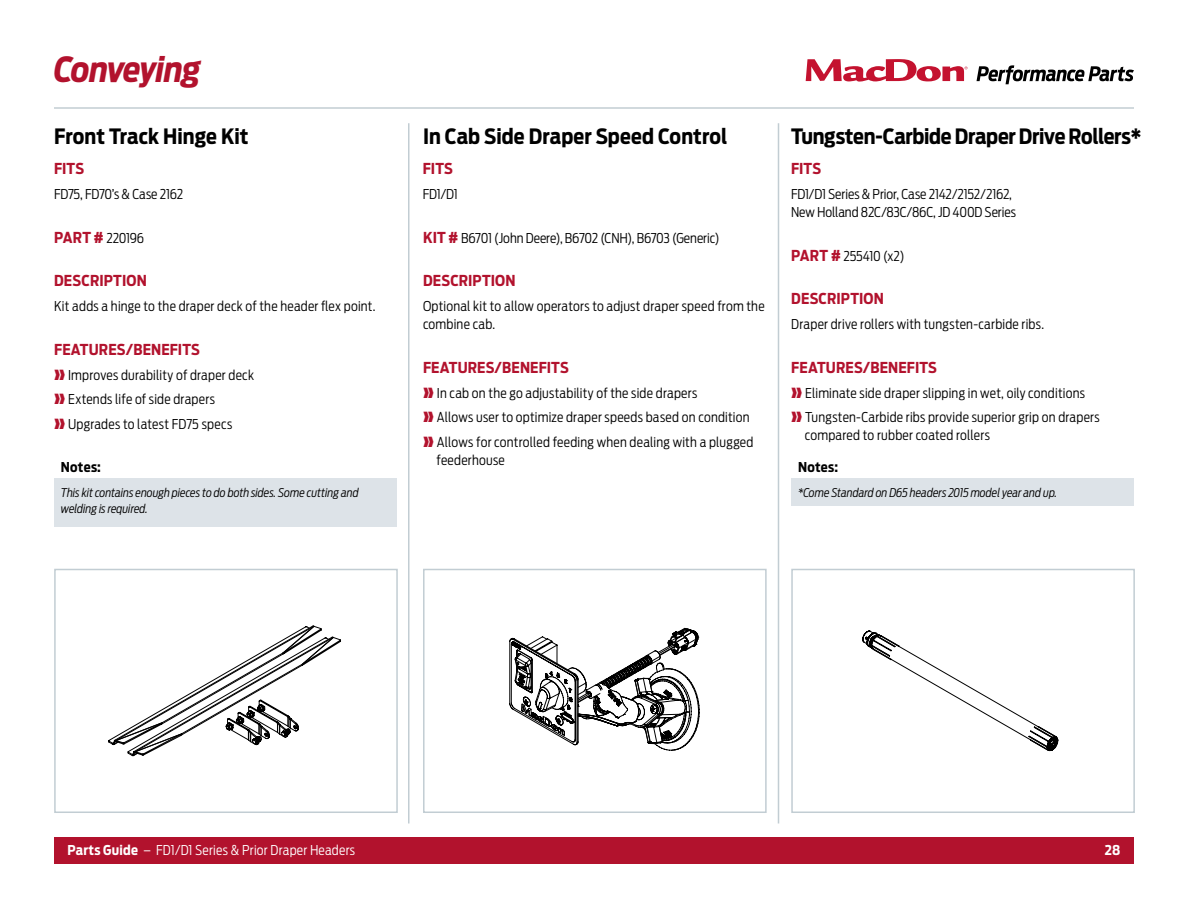
<style>
.page{position:relative;width:1188px;height:918px;background:#fff}
.page>*{position:absolute;margin:0;border:0;box-sizing:border-box;transform-origin:0 0}
.t1{font:italic 700 34.5px "Antenna Cond";letter-spacing:-.025em;color:#b2122d}
.t2{font:700 21px "Antenna Cond";letter-spacing:-.005em;color:#000}
.t3{font:700 15px "Antenna Cond";letter-spacing:.005em;color:#b2122d}
.t4{font:300 13.5px/24.8px "Antenna Cond";letter-spacing:.015em;color:#000}
.t5{font:300 13.5px/18px "Antenna Cond";letter-spacing:-.005em;color:#000}
.t6{font:300 13.5px "Antenna Cond";letter-spacing:.02em;color:#fff}
.t7{font:300 13.5px "Antenna Cond";letter-spacing:-.01em;color:#000}
.t8{font:300 13.5px "Antenna Cond";letter-spacing:-.015em;color:#000}
.t9{font:700 13.5px "Antenna Cond";letter-spacing:.02em;color:#000}
.t10{font:700 13.5px "Antenna Cond";color:#fff}
.t11{font:italic 300 12px/16px "Antenna Cond";letter-spacing:-.005em;color:#000}
.s1{font-weight:700;font-size:15px;color:#b2122d}
.s2{color:#b2122d}
.s3{font-weight:700}
</style>
<div class="page">
<div style="left:54px;top:837px;width:1080px;height:27px;background:#b2122d"></div>
<svg style="left:806px;top:59px;width:162px;height:23px"></svg>
<svg style="left:977px;top:65px;width:157px;height:19px"></svg>
<hr style="left:54px;top:107px;width:1080px;height:2px;background:#c2cdd3">
<hr style="left:778px;top:123px;width:1px;height:700px;background:#c2cdd3">
<hr style="left:408px;top:123px;width:2px;height:700px;background:#c2cdd3">
<div style="left:423px;top:569px;width:344px;height:244px;border:2px solid #c2cdd3"></div>
<div style="left:54px;top:569px;width:344px;height:244px;border:2px solid #c2cdd3"></div>
<div style="left:791px;top:569px;width:344px;height:244px;border:2px solid #c2cdd3"></div>
<svg style="left:108px;top:625px;width:233px;height:131px"></svg>
<div style="left:54px;top:478px;width:342px;height:48px;background:#dde3e8"></div>
<div style="left:791px;top:478px;width:342px;height:28px;background:#dde3e8"></div>
<svg style="left:509px;top:627px;width:191px;height:124px"></svg>
<svg style="left:862px;top:630px;width:197px;height:121px"></svg>
<h1 class="t1" style="left:54px;top:48px;width:148px">Conveying</h1>
<h2 class="t2" style="left:54px;top:123px;width:196px">Front Track Hinge Kit</h2>
<h2 class="t2" style="left:423px;top:123px;width:306px">In Cab Side Draper Speed Control</h2>
<h2 class="t2" style="left:791px;top:123px;width:352px">Tungsten-Carbide Draper Drive Rollers*</h2>
<p class="t3" style="left:54px;top:160px;width:32px">FITS</p>
<p class="t7" style="left:54px;top:186px;width:131px">FD75, FD70’s &amp; Case 2162</p>
<p class="t3" style="left:423px;top:160px;width:32px">FITS</p>
<p class="t4" style="left:423px;top:182px;width:36px">FD1/D1</p>
<p class="t4" style="left:54px;top:225px;width:92px"><span class="s1">PART #</span> 220196</p>
<p class="t5" style="left:423px;top:229px;width:298px"><span class="s1">KIT #</span> B6701 (John Deere), B6702 (CNH), B6703 (Generic)</p>
<p class="t3" style="left:54px;top:272px;width:94px">DESCRIPTION</p>
<p class="t4" style="left:54px;top:294px;width:323px">Kit adds a hinge to the draper deck of the header flex point.</p>
<p class="t3" style="left:54px;top:340px;width:147px">FEATURES/BENEFITS</p>
<p class="t4" style="left:54px;top:362px;width:201px"><span class="s2">❱❱</span> Improves durability of draper deck <span class="s2">❱❱</span> Extends life of side drapers<br><span class="s2">❱❱</span> Upgrades to latest FD75 specs</p>
<p class="t9" style="left:61px;top:459px;width:42px">Notes:</p>
<p class="t11" style="left:61px;top:484px;width:299px">This kit contains enough pieces to do both sides. Some cutting and welding is required.</p>
<p class="t3" style="left:423px;top:272px;width:94px">DESCRIPTION</p>
<p class="t4" style="left:423px;top:297px;width:343px;line-height:18px">Optional kit to allow operators to adjust draper speed from the combine cab.</p>
<p class="t3" style="left:423px;top:358px;width:147px">FEATURES/BENEFITS</p>
<p class="t4" style="left:423px;top:380px;width:332px"><span class="s2">❱❱</span> In cab on the go adjustability of the side drapers<br><span class="s2">❱❱</span> Allows user to optimize draper speeds based on condition <span class="s2">❱❱</span> Allows for controlled feeding when dealing with a plugged</p>
<p class="t4" style="left:437px;top:448px;width:70px">feederhouse</p>
<p class="t3" style="left:791px;top:160px;width:32px">FITS</p>
<p class="t5" style="left:791px;top:185px;width:226px">FD1/D1 Series &amp; Prior, Case 2142/2152/2162,<br>New Holland 82C/83C/86C, JD 400D Series</p>
<p class="t8" style="left:791px;top:248px;width:115px"><span class="s1">PART #</span> 255410 (x2)</p>
<p class="t3" style="left:791px;top:290px;width:94px">DESCRIPTION</p>
<p class="t4" style="left:791px;top:312px;width:254px">Draper drive rollers with tungsten-carbide ribs.</p>
<p class="t3" style="left:791px;top:358px;width:147px">FEATURES/BENEFITS</p>
<p class="t4" style="left:791px;top:380px;width:310px"><span class="s2">❱❱</span> Eliminate side draper slipping in wet, oily conditions<br><span class="s2">❱❱</span> Tungsten-Carbide ribs provide superior grip on drapers</p>
<p class="t4" style="left:805px;top:423px;width:187px">compared to rubber coated rollers</p>
<p class="t9" style="left:798px;top:459px;width:42px">Notes:</p>
<p class="t11" style="left:798px;top:484px;width:261px">*Come Standard on D65 headers 2015 model year and up.</p>
<p class="t6" style="left:68px;top:842px;width:289px"><span class="s3">Parts Guide</span> – FD1/D1 Series &amp; Prior Draper Headers</p>
<p class="t10" style="left:1105px;top:842px;width:17px">28</p>
</div>
